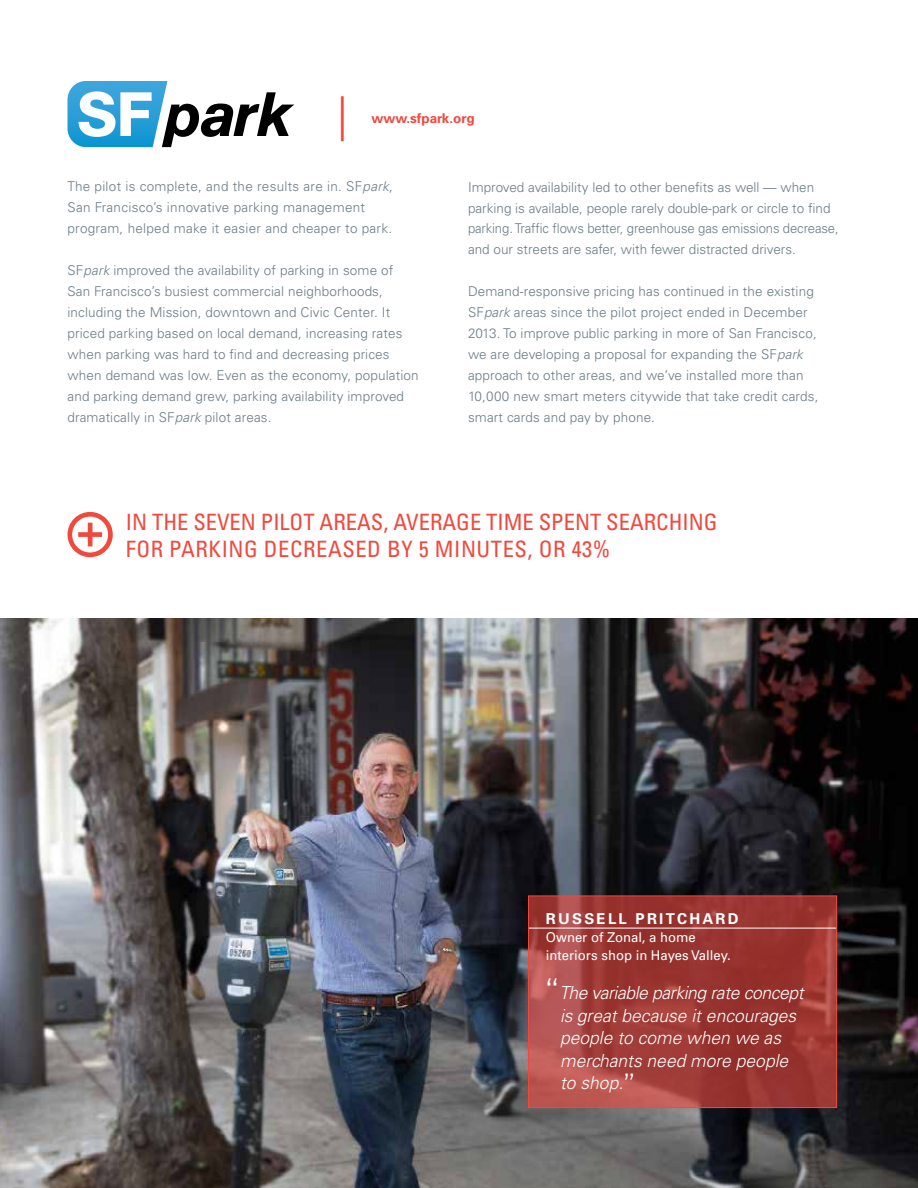
<style>
.page{position:relative;width:918px;height:1188px;background:#fff}
.page>*{position:absolute;margin:0;border:0;box-sizing:border-box;transform-origin:0 0}
.t1{font:300 45px "Univers";color:#f0493e}
.t2{font:condensed 22.5px/27px "Univers";color:#f0493e}
.t3{font:italic 300 18px/22.5px "Univers";color:#fff}
.t4{font:700 15px "Univers";letter-spacing:.15em;color:#fff}
.t5{font:300 13.5px/21px "Univers";letter-spacing:.01em;color:#6b7b84}
.t6{font:13.5px/18px "Univers";color:#fff}
.t7{font:700 13.5px "Univers";color:#f0493e}
.s1{font-style:italic}
.s2{font-family:"Trade Gothic LH";font-weight:400;font-style:normal;font-stretch:expanded;font-size:28.5px}
.s3{font-family:"Trade Gothic LH";font-weight:400;font-style:normal;font-stretch:expanded;font-size:24px}
</style>
<div class="page">
<img style="left:0;top:619px;width:918px;height:569px">
<svg style="left:530px;top:898px;width:305px;height:208px;background:#a03d38"></svg>
<svg style="left:68px;top:81px;width:226px;height:66px"></svg>
<svg style="left:67px;top:512px;width:46px;height:45px"></svg>
<hr style="left:528px;top:928px;width:309px;height:1px;background:#fff">
<div style="left:528px;top:896px;width:309px;height:212px;border:1px solid #f0493e"></div>
<h1 class="t1" style="left:338px;top:87px;width:11px">|</h1>
<p class="t7" style="left:372px;top:110px;width:105px">www.sfpark.org</p>
<p class="t5" style="left:67px;top:176px;width:327px">The pilot is complete, and the results are in. SF<span class="s1">park</span>,<br>San Francisco’s innovative parking management program, helped make it easier and cheaper to park.</p>
<p class="t5" style="left:67px;top:260px;width:353px">SF<span class="s1">park</span> improved the availability of parking in some of San Francisco’s busiest commercial neighborhoods, including the Mission, downtown and Civic Center. It priced parking based on local demand, increasing rates when parking was hard to find and decreasing prices when demand was low. Even as the economy, population and parking demand grew, parking availability improved dramatically in SF<span class="s1">park</span> pilot areas.</p>
<p class="t5" style="left:468px;top:176px;width:372px">Improved availability led to other benefits as well — when parking is available, people rarely double-park or circle to find parking. Traffic flows better, greenhouse gas emissions decrease, and our streets are safer, with fewer distracted drivers.</p>
<p class="t5" style="left:468px;top:281px;width:352px">Demand-responsive pricing has continued in the existing SF<span class="s1">park</span> areas since the pilot project ended in December 2013. To improve public parking in more of San Francisco, we are developing a proposal for expanding the SF<span class="s1">park </span>approach to other areas, and we’ve installed more than 10,000 new smart meters citywide that take credit cards, smart cards and pay by phone.</p>
<h2 class="t2" style="left:126px;top:508px;width:593px">IN THE SEVEN PILOT AREAS, AVERAGE TIME SPENT SEARCHING<br>FOR PARKING DECREASED BY 5 MINUTES, OR 43%</h2>
<p class="t4" style="left:546px;top:909px;width:194px">RUSSELL PRITCHARD</p>
<p class="t6" style="left:546px;top:928px;width:187px">Owner of Zonal, a home interiors shop in Hayes Valley.</p>
<h3 class="t3" style="left:560px;top:981px;width:245px;text-indent:-15px"><span class="s2">“</span>The variable parking rate concept is great because it encourages people to come when we as merchants need more people to shop.<span class="s3">”</span></h3>
</div>
